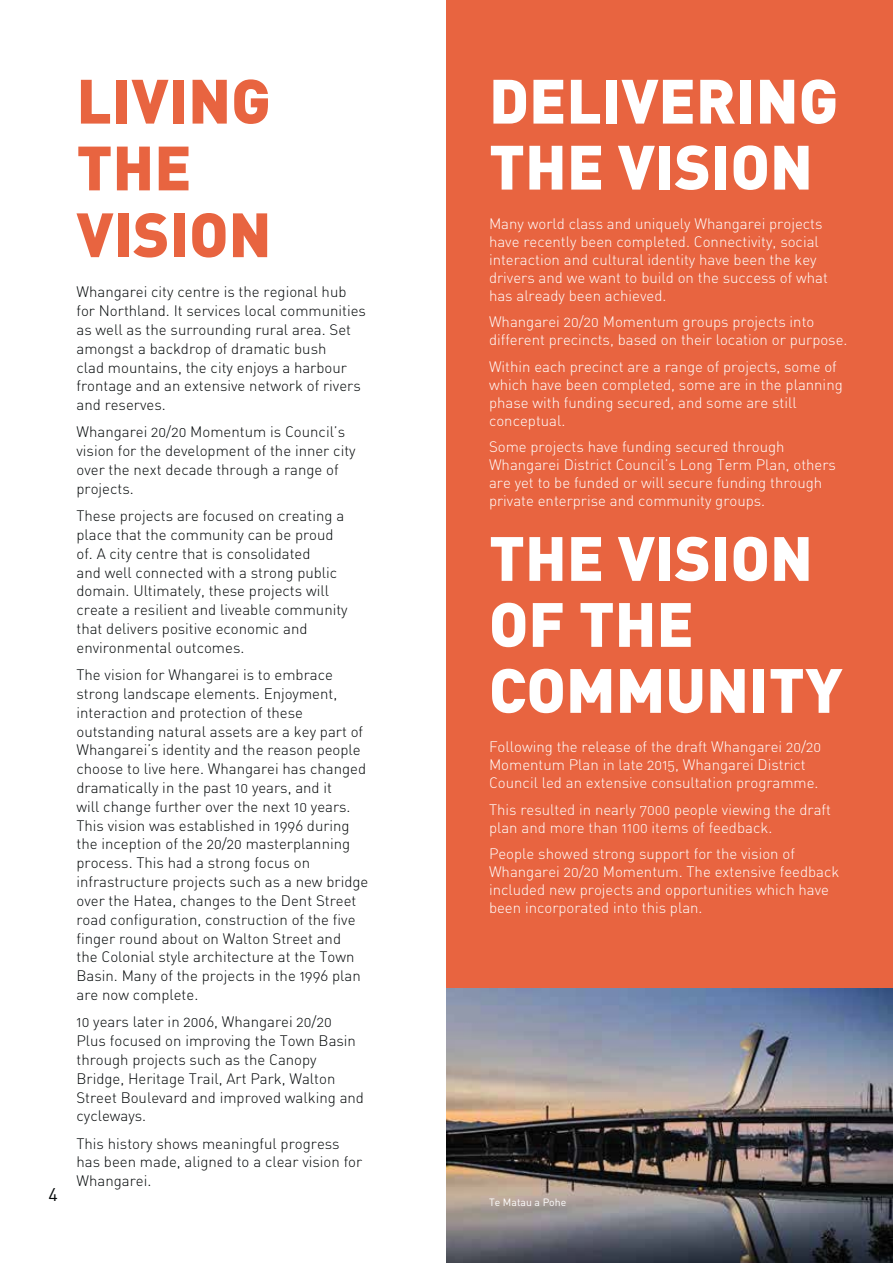
<style>
.page{position:relative;width:893px;height:1263px;background:#fff}
.page>*{position:absolute;margin:0;border:0;box-sizing:border-box;transform-origin:0 0}
.t1{font:900 61.5px/66px "DIN Offc";color:#fff}
.t2{font:900 61.5px/66.8px "DIN Offc";color:#e86440}
.t3{font:18px "DIN Offc";color:#040809}
.t4{font:15px/18.8px "DIN Maori Light Alternate";color:#040809}
.t5{font:15px/18px "DIN Maori Light Alternate";color:#fff}
.t6{font:10.5px "DIN Maori";color:#fff}
</style>
<div class="page">
<div style="left:446px;top:0;width:447px;height:990px;background:#e86440"></div>
<img style="left:446px;top:989px;width:447px;height:274px">
<p class="t3" style="left:49px;top:1182px;width:11px">4</p>
<h1 class="t2" style="left:76px;top:65px;width:197px">LIVING<br>THE<br>VISION</h1>
<p class="t4" style="left:76px;top:284px;width:291px">Whangarei city centre is the regional hub for Northland. It services local communities as well as the surrounding rural area. Set amongst a backdrop of dramatic bush<br>clad mountains, the city enjoys a harbour frontage and an extensive network of rivers and reserves.</p>
<p class="t4" style="left:76px;top:424px;width:281px">Whangarei 20/20 Momentum is Council’s vision for the development of the inner city over the next decade through a range of projects.</p>
<p class="t4" style="left:76px;top:508px;width:273px">These projects are focused on creating a place that the community can be proud of. A city centre that is consolidated<br>and well connected with a strong public domain. Ultimately, these projects will create a resilient and liveable community that delivers positive economic and environmental outcomes.</p>
<p class="t4" style="left:76px;top:667px;width:293px">The vision for Whangarei is to embrace strong landscape elements. Enjoyment, interaction and protection of these outstanding natural assets are a key part of Whangarei’s identity and the reason people choose to live here. Whangarei has changed dramatically in the past 10 years, and it<br>will change further over the next 10 years.<br>This vision was established in 1996 during the inception of the 20/20 masterplanning process. This had a strong focus on infrastructure projects such as a new bridge over the Hatea, changes to the Dent Street road configuration, construction of the five finger round about on Walton Street and<br>the Colonial style architecture at the Town Basin. Many of the projects in the 1996 plan are now complete.</p>
<p class="t4" style="left:76px;top:1014px;width:289px">10 years later in 2006, Whangarei 20/20<br>Plus focused on improving the Town Basin through projects such as the Canopy Bridge, Heritage Trail, Art Park, Walton Street Boulevard and improved walking and cycleways.</p>
<p class="t4" style="left:76px;top:1136px;width:287px">This history shows meaningful progress has been made, aligned to a clear vision for<br>Whangarei.</p>
<h1 class="t1" style="left:489px;top:66px;width:351px">DELIVERING<br>THE VISION</h1>
<p class="t5" style="left:489px;top:216px;width:340px">Many world class and uniquely Whangarei projects have recently been completed. Connectivity, social interaction and cultural identity have been the key drivers and we want to build on the success of what has already been achieved.</p>
<p class="t5" style="left:489px;top:315px;width:360px">Whangarei 20/20 Momentum groups projects into different precincts, based on their location or purpose.</p>
<p class="t5" style="left:489px;top:359px;width:355px">Within each precinct are a range of projects, some of which have been completed, some are in the planning phase with funding secured, and some are still conceptual.</p>
<p class="t5" style="left:489px;top:440px;width:348px">Some projects have funding secured through Whangarei District Council’s Long Term Plan, others are yet to be funded or will secure funding through private enterprise and community groups.</p>
<h1 class="t1" style="left:489px;top:523px;width:355px">THE VISION<br>OF THE<br>COMMUNITY</h1>
<p class="t5" style="left:489px;top:740px;width:334px">Following the release of the draft Whangarei 20/20<br>Momentum Plan in late 2015, Whangarei District<br>Council led an extensive consultation programme.</p>
<p class="t5" style="left:489px;top:802px;width:344px">This resulted in nearly 7000 people viewing the draft plan and more than 1100 items of feedback.</p>
<p class="t5" style="left:489px;top:847px;width:352px">People showed strong support for the vision of Whangarei 20/20 Momentum. The extensive feedback included new projects and opportunities which have been incorporated into this plan.</p>
<p class="t6" style="left:489px;top:1196px;width:79px">Te Matau a Pohe</p>
</div>
